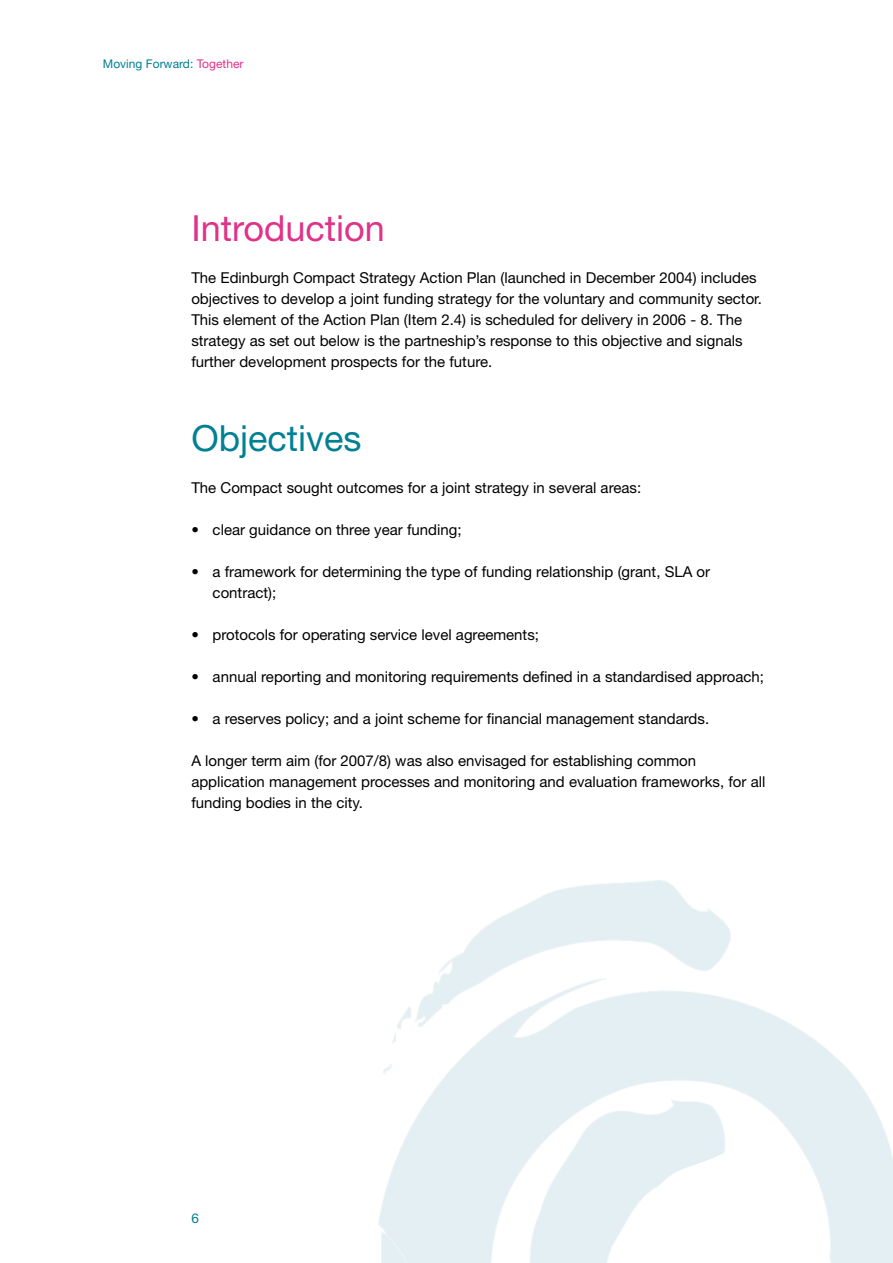
<style>
.page{position:relative;width:893px;height:1263px;background:#fff}
.page>*{position:absolute;margin:0;border:0;box-sizing:border-box;transform-origin:0 0}
.t1{font:36px "Helvetica Neue";color:#e03288}
.t2{font:36px "Helvetica Neue";color:#008193}
.t3{font:15px/21px "Helvetica Neue";color:#000}
.t4{font:12px "Helvetica Neue";color:#008193}
.s1{color:#e03288}
</style>
<div class="page">
<img style="left:378px;top:880px;width:515px;height:383px">
<p class="t4" style="left:103px;top:56px;width:142px">Moving Forward: <span class="s1">Together</span></p>
<h1 class="t1" style="left:191px;top:207px;width:195px">Introduction</h1>
<p class="t3" style="left:191px;top:267px;width:572px">The Edinburgh Compact Strategy Action Plan (launched in December 2004) includes objectives to develop a joint funding strategy for the voluntary and community sector.<br>This element of the Action Plan (Item 2.4) is scheduled for delivery in 2006 - 8. The strategy as set out below is the partneship’s response to this objective and signals further development prospects for the future.</p>
<h1 class="t2" style="left:191px;top:417px;width:172px">Objectives</h1>
<p class="t3" style="left:191px;top:477px;width:451px">The Compact sought outcomes for a joint strategy in several areas:</p>
<p class="t3" style="left:191px;top:519px;width:272px">• clear guidance on three year funding;</p>
<p class="t3" style="left:213px;top:561px;width:499px;text-indent:-21px">• a framework for determining the type of funding relationship (grant, SLA or contract);</p>
<p class="t3" style="left:191px;top:624px;width:349px">• protocols for operating service level agreements;</p>
<p class="t3" style="left:191px;top:666px;width:574px">• annual reporting and monitoring requirements defined in a standardised approach;</p>
<p class="t3" style="left:191px;top:708px;width:519px">• a reserves policy; and a joint scheme for financial management standards.</p>
<p class="t3" style="left:191px;top:750px;width:576px">A longer term aim (for 2007/8) was also envisaged for establishing common application management processes and monitoring and evaluation frameworks, for all funding bodies in the city.</p>
</div>
